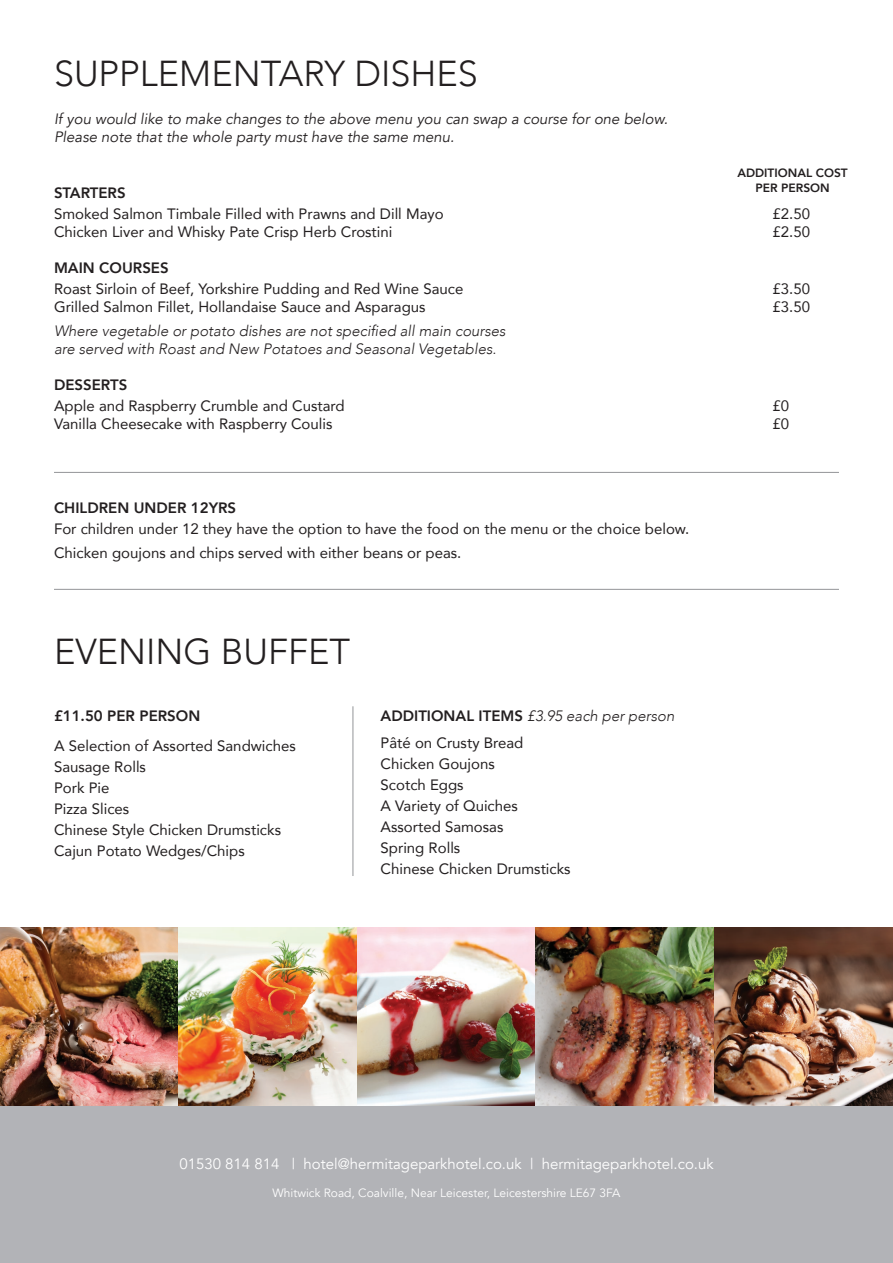
<style>
.page{position:relative;width:893px;height:1263px;background:#fff}
.page>*{position:absolute;margin:0;border:0;box-sizing:border-box;transform-origin:0 0}
.t1{font:300 36px "Avenir";color:#231f20}
.t2{font:15px "Avenir";color:#231f20}
.t3{font:italic 300 15px "Avenir";color:#231f20}
.t4{font:italic 15px "Avenir";color:#231f20}
.t5{font:15px "Avenir";color:#fff}
.t6{font:800 15px "Avenir";color:#231f20}
.t7{font:12px "Avenir";color:#fff}
.t8{font:800 12px "Avenir";color:#231f20}
.s1{font-weight:800;font-style:normal}
</style>
<div class="page">
<hr style="left:353px;top:706px;width:1px;height:170px;background:#939598">
<div style="left:0;top:1063px;width:893px;height:200px;background:#b2b3b7"></div>
<img style="left:0;top:927px;width:893px;height:179px">
<hr style="left:54px;top:589px;width:785px;height:1px;background:#939598">
<hr style="left:54px;top:472px;width:785px;height:1px;background:#939598">
<p class="t1" style="left:54px;top:52px;width:425px">SUPPLEMENTARY DISHES</p>
<p class="t4" style="left:54px;top:109px;width:615px">If you would like to make changes to the above menu you can swap a course for one below.</p>
<p class="t4" style="left:54px;top:127px;width:402px">Please note that the whole party must have the same menu.</p>
<p class="t8" style="left:737px;top:164px;width:112px">ADDITIONAL COST</p>
<p class="t8" style="left:755px;top:178px;width:76px">PER PERSON</p>
<p class="t6" style="left:54px;top:181px;width:73px">STARTERS</p>
<p class="t2" style="left:54px;top:201px;width:391px">Smoked Salmon Timbale Filled with Prawns and Dill Mayo</p>
<p class="t2" style="left:772px;top:201px;width:39px">£2.50</p>
<p class="t2" style="left:54px;top:219px;width:340px">Chicken Liver and Whisky Pate Crisp Herb Crostini</p>
<p class="t2" style="left:772px;top:219px;width:39px">£2.50</p>
<p class="t6" style="left:54px;top:256px;width:116px">MAIN COURSES</p>
<p class="t2" style="left:54px;top:276px;width:411px">Roast Sirloin of Beef, Yorkshire Pudding and Red Wine Sauce</p>
<p class="t2" style="left:772px;top:276px;width:39px">£3.50</p>
<p class="t2" style="left:54px;top:294px;width:373px">Grilled Salmon Fillet, Hollandaise Sauce and Asparagus</p>
<p class="t2" style="left:772px;top:294px;width:39px">£3.50</p>
<p class="t3" style="left:54px;top:322px;width:453px">Where vegetable or potato dishes are not specified all main courses</p>
<p class="t3" style="left:54px;top:340px;width:444px">are served with Roast and New Potatoes and Seasonal Vegetables.</p>
<p class="t6" style="left:54px;top:373px;width:75px">DESSERTS</p>
<p class="t2" style="left:54px;top:393px;width:292px">Apple and Raspberry Crumble and Custard</p>
<p class="t2" style="left:772px;top:393px;width:18px">£0</p>
<p class="t2" style="left:54px;top:411px;width:280px">Vanilla Cheesecake with Raspberry Coulis</p>
<p class="t2" style="left:772px;top:411px;width:18px">£0</p>
<p class="t6" style="left:54px;top:496px;width:184px">CHILDREN UNDER 12YRS</p>
<p class="t2" style="left:54px;top:517px;width:637px">For children under 12 they have the option to have the food on the menu or the choice below.</p>
<p class="t2" style="left:54px;top:541px;width:409px">Chicken goujons and chips served with either beans or peas.</p>
<p class="t1" style="left:54px;top:631px;width:298px">EVENING BUFFET</p>
<p class="t6" style="left:54px;top:704px;width:148px">£11.50 PER PERSON</p>
<p class="t2" style="left:54px;top:734px;width:243px">A Selection of Assorted Sandwiches</p>
<p class="t2" style="left:54px;top:755px;width:93px">Sausage Rolls</p>
<p class="t2" style="left:54px;top:776px;width:57px">Pork Pie</p>
<p class="t2" style="left:54px;top:797px;width:77px">Pizza Slices</p>
<p class="t2" style="left:54px;top:818px;width:229px">Chinese Style Chicken Drumsticks</p>
<p class="t2" style="left:54px;top:839px;width:192px">Cajun Potato Wedges/Chips</p>
<p class="t3" style="left:381px;top:707px;width:295px"><span class="s1">ADDITIONAL ITEMS</span> £3.95 each per person</p>
<p class="t2" style="left:381px;top:731px;width:144px">Pâté on Crusty Bread</p>
<p class="t2" style="left:381px;top:752px;width:116px">Chicken Goujons</p>
<p class="t2" style="left:381px;top:773px;width:85px">Scotch Eggs</p>
<p class="t2" style="left:381px;top:794px;width:139px">A Variety of Quiches</p>
<p class="t2" style="left:381px;top:815px;width:124px">Assorted Samosas</p>
<p class="t2" style="left:381px;top:836px;width:81px">Spring Rolls</p>
<p class="t2" style="left:381px;top:857px;width:192px">Chinese Chicken Drumsticks</p>
<p class="t5" style="left:179px;top:1155px;width:536px">01530 814 814 | hotel@hermitageparkhotel.co.uk | hermitageparkhotel.co.uk</p>
<p class="t7" style="left:272px;top:1185px;width:350px">Whitwick Road, Coalville, Near Leicester, Leicestershire LE67 3FA</p>
</div>
